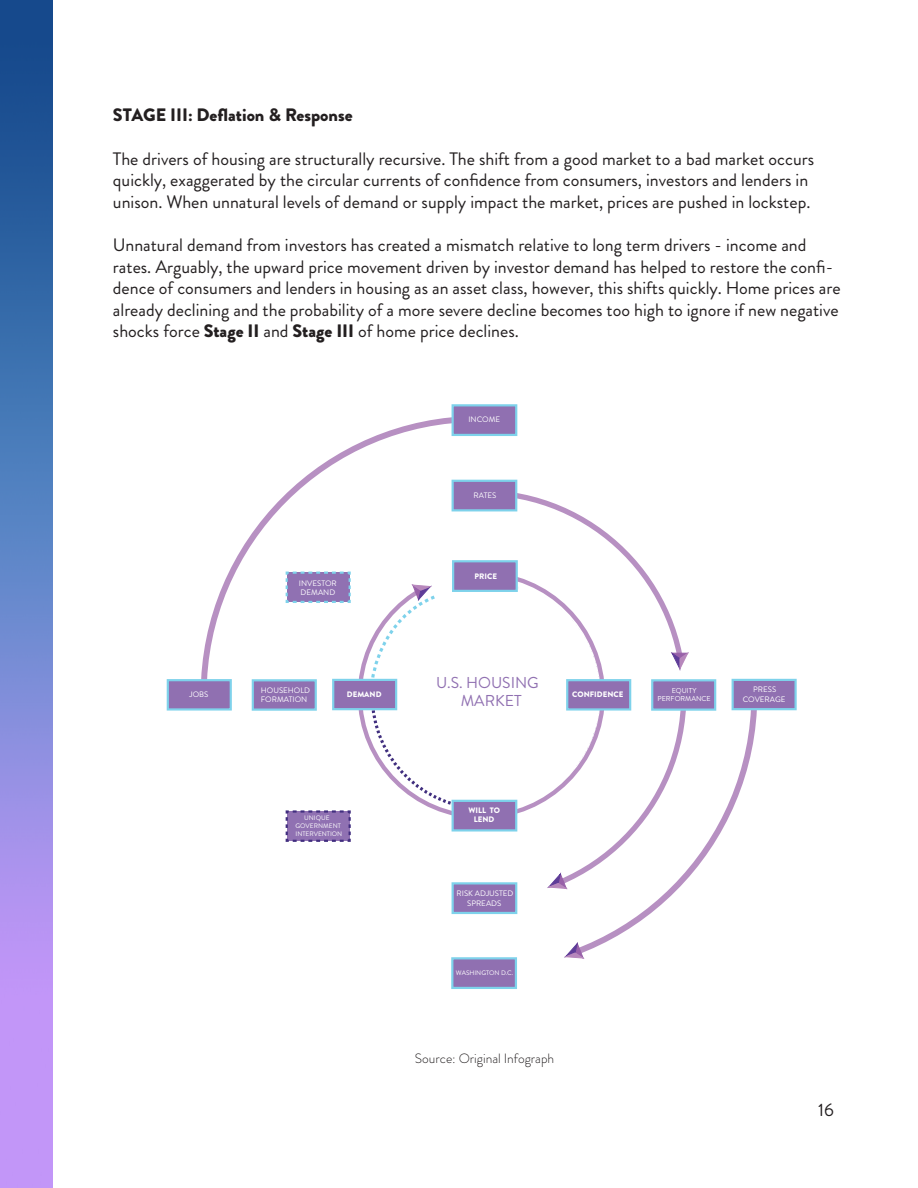
<style>
.page{position:relative;width:918px;height:1188px;background:#fff}
.page>*{position:absolute;margin:0;border:0;box-sizing:border-box;transform-origin:0 0}
.t1{font:18px/21.6px "Brandon Grotesque";color:#231f20}
.t2{font:900 18px "Brandon Grotesque";color:#231f20}
.t3{font:15.75px/18.9px "Brandon Grotesque";color:#9070b1;text-align:center}
.t4{font:300 13.5px "Brandon Grotesque";color:#231f20}
.t5{font:7.95px/9.4px "Brandon Grotesque";color:#fff}
.t6{font:900 7.95px/9.4px "Brandon Grotesque";color:#fff;text-align:center}
.t7{font:7.05px/8.6px "Brandon Grotesque";color:#fff;text-align:center}
.t8{font:6.6px/7.8px "Brandon Grotesque";color:#fff;text-align:center}
.s1{font-weight:900}
</style>
<div class="page">
<svg style="left:516px;top:715px;width:83px;height:93px"></svg>
<svg style="left:254px;top:473px;width:227px;height:217px"></svg>
<svg style="left:496px;top:404px;width:280px;height:287px"></svg>
<svg style="left:251px;top:699px;width:234px;height:215px"></svg>
<svg style="left:664px;top:652px;width:31px;height:27px"></svg>
<svg style="left:517px;top:867px;width:67px;height:92px"></svg>
<div style="left:566px;top:679px;width:65px;height:32px;background:#9070b1;border:2px solid #7ed2eb"></div>
<div style="left:651px;top:679px;width:65px;height:32px;background:#9070b1;border:2px solid #7ed2eb"></div>
<div style="left:732px;top:679px;width:65px;height:31px;background:#9070b1;border:2px solid #7ed2eb"></div>
<div style="left:167px;top:679px;width:65px;height:32px;background:#9070b1;border:2px solid #7ed2eb"></div>
<div style="left:252px;top:679px;width:65px;height:32px;background:#9070b1;border:2px solid #7ed2eb"></div>
<svg style="left:285px;top:809px;width:67px;height:34px;background:#977db7"></svg>
<svg style="left:285px;top:570px;width:67px;height:34px;background:#9d8cc1"></svg>
<div style="left:332px;top:679px;width:65px;height:31px;background:#9070b1;border:2px solid #7ed2eb"></div>
<div style="left:452px;top:480px;width:65px;height:31px;background:#9070b1;border:2px solid #7ed2eb"></div>
<div style="left:452px;top:560px;width:66px;height:32px;background:#9070b1;border:2px solid #7ed2eb"></div>
<div style="left:452px;top:404px;width:65px;height:32px;background:#9070b1;border:2px solid #7ed2eb"></div>
<div style="left:452px;top:882px;width:65px;height:32px;background:#9070b1;border:2px solid #7ed2eb"></div>
<div style="left:451px;top:957px;width:66px;height:32px;background:#9070b1;border:2px solid #7ed2eb"></div>
<div style="left:452px;top:800px;width:65px;height:32px;background:#9070b1;border:2px solid #7ed2eb"></div>
<svg style="left:369px;top:550px;width:119px;height:131px"></svg>
<img style="left:0;top:0;width:52px;height:1187px">
<p class="t2" style="left:113px;top:102px;width:241px">STAGE III: Deflation &amp; Response</p>
<p class="t1" style="left:113px;top:148px;width:703px">The drivers of housing are structurally recursive. The shift from a good market to a bad market occurs quickly, exaggerated by the circular currents of confidence from consumers, investors and lenders in unison. When unnatural levels of demand or supply impact the market, prices are pushed in lockstep.</p>
<p class="t1" style="left:113px;top:234px;width:729px">Unnatural demand from investors has created a mismatch relative to long term drivers - income and rates. Arguably, the upward price movement driven by investor demand has helped to restore the confi&shy;dence of consumers and lenders in housing as an asset class, however, this shifts quickly. Home prices are already declining and the probability of a more severe decline becomes too high to ignore if new negative shocks force <span class="s1">Stage II</span> and <span class="s1">Stage III</span> of home price declines.</p>
<p class="t5" style="left:468px;top:415px;width:33px">INCOME</p>
<p class="t5" style="left:299px;top:578px;width:39px">INVESTOR<br>DEMAND</p>
<p class="t5" style="left:474px;top:490px;width:24px">RATES</p>
<p class="t6" style="left:475px;top:572px;width:24px">PRICE</p>
<p class="t5" style="left:190px;top:690px;width:20px">JOBS</p>
<p class="t5" style="left:261px;top:685px;width:51px">HOUSEHOLD<br>FORMATION</p>
<p class="t3" style="left:436px;top:673px;width:104px">U.S. HOUSING<br>MARKET</p>
<p class="t6" style="left:347px;top:690px;width:36px">DEMAND</p>
<p class="t6" style="left:572px;top:690px;width:53px">CONFIDENCE</p>
<p class="t7" style="left:657px;top:686px;width:55px">EQUITY<br>PERFORMANCE</p>
<p class="t5" style="left:743px;top:685px;width:44px;text-align:center">PRESS<br>COVERAGE</p>
<p class="t8" style="left:296px;top:814px;width:48px">UNIQUE<br>GOVERNMENT<br>INTERVENTION</p>
<p class="t6" style="left:469px;top:805px;width:33px">WILL TO<br>LEND</p>
<p class="t5" style="left:457px;top:889px;width:58px;text-align:center">RISK ADJUSTED<br>SPREADS</p>
<p class="t8" style="left:456px;top:969px;width:59px">WASHINGTON D.C.</p>
<p class="t4" style="left:415px;top:1049px;width:141px">Source: Original Infograph</p>
<p class="t1" style="left:818px;top:1099px;width:17px">16</p>
</div>
